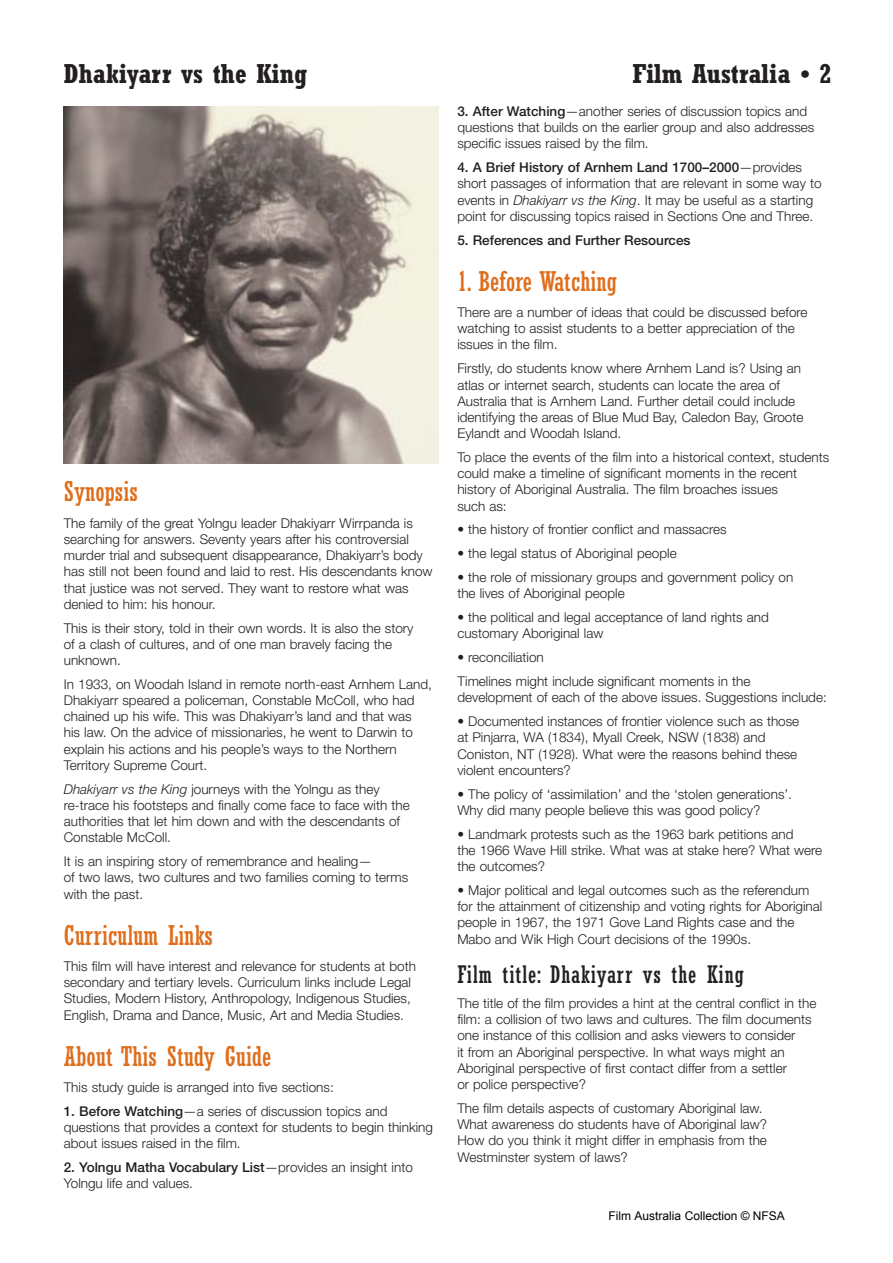
<style>
.page{position:relative;width:893px;height:1263px;background:#fff}
.page>*{position:absolute;margin:0;border:0;box-sizing:border-box;transform-origin:0 0}
.t1{font:condensed 27px "Rockwell";color:#df6e1c}
.t2{font:700 condensed 27px "Rockwell";color:#231f1f}
.t3{font:condensed 24px "Rockwell";letter-spacing:.035em;color:#231f1f}
.t4{font:300 13.5px/16.2px "Helvetica Neue";color:#231f1f}
.t5{font:500 13.5px "Helvetica Neue";color:#231f1f}
.t6{font:12px "Arial";color:#000}
.s1{font-style:italic}
.s2{font-weight:500}
</style>
<div class="page">
<img style="left:64px;top:106px;width:374px;height:357px">
<h1 class="t2" style="left:64px;top:64px;width:245px">Dhakiyarr vs the King</h1>
<h1 class="t2" style="left:632px;top:64px;width:200px">Film Australia • 2</h1>
<h1 class="t1" style="left:64px;top:481px;width:75px">Synopsis</h1>
<p class="t4" style="left:64px;top:516px;width:370px">The family of the great Yolngu leader Dhakiyarr Wirrpanda is searching for answers. Seventy years after his controversial murder trial and subsequent disappearance, Dhakiyarr’s body has still not been found and laid to rest. His descendants know that justice was not served. They want to restore what was denied to him: his honour.</p>
<p class="t4" style="left:64px;top:621px;width:351px">This is their story, told in their own words. It is also the story of a clash of cultures, and of one man bravely facing the unknown.</p>
<p class="t4" style="left:64px;top:677px;width:369px">In 1933, on Woodah Island in remote north-east Arnhem Land, Dhakiyarr speared a policeman, Constable McColl, who had chained up his wife. This was Dhakiyarr’s land and that was<br>his law. On the advice of missionaries, he went to Darwin to explain his actions and his people’s ways to the Northern Territory Supreme Court.</p>
<p class="t4" style="left:64px;top:782px;width:347px"><span class="s1">Dhakiyarr vs the King</span> journeys with the Yolngu as they re-trace his footsteps and finally come face to face with the authorities that let him down and with the descendants of Constable McColl.</p>
<p class="t4" style="left:64px;top:855px;width:346px">It is an inspiring story of remembrance and healing—<br>of two laws, two cultures and two families coming to terms with the past.</p>
<h1 class="t1" style="left:64px;top:925px;width:151px">Curriculum Links</h1>
<p class="t4" style="left:64px;top:959px;width:353px">This film will have interest and relevance for students at both secondary and tertiary levels. Curriculum links include Legal Studies, Modern History, Anthropology, Indigenous Studies, English, Drama and Dance, Music, Art and Media Studies.</p>
<h1 class="t1" style="left:64px;top:1046px;width:209px">About This Study Guide</h1>
<p class="t4" style="left:64px;top:1080px;width:271px">This study guide is arranged into five sections:</p>
<p class="t4" style="left:64px;top:1104px;width:371px"><span class="s2">1. Before Watching</span>—a series of discussion topics and questions that provides a context for students to begin thinking about issues raised in the film.</p>
<p class="t4" style="left:64px;top:1160px;width:350px"><span class="s2">2. Yolngu Matha Vocabulary List</span>—provides an insight into<br>Yolngu life and values.</p>
<p class="t4" style="left:457px;top:104px;width:358px"><span class="s2">3. After Watching</span>—another series of discussion topics and questions that builds on the earlier group and also addresses specific issues raised by the film.</p>
<p class="t4" style="left:457px;top:161px;width:366px"><span class="s2">4. A Brief History of Arnhem Land 1700–2000</span>—provides short passages of information that are relevant in some way to events in <span class="s1">Dhakiyarr vs the King</span>. It may be useful as a starting point for discussing topics raised in Sections One and Three.</p>
<p class="t5" style="left:457px;top:235px;width:235px">5. References and Further Resources</p>
<h1 class="t1" style="left:457px;top:271px;width:161px">1. Before Watching</h1>
<p class="t4" style="left:457px;top:305px;width:352px">There are a number of ideas that could be discussed before watching to assist students to a better appreciation of the issues in the film.</p>
<p class="t4" style="left:457px;top:362px;width:347px">Firstly, do students know where Arnhem Land is? Using an atlas or internet search, students can locate the area of Australia that is Arnhem Land. Further detail could include identifying the areas of Blue Mud Bay, Caledon Bay, Groote Eylandt and Woodah Island.</p>
<p class="t4" style="left:457px;top:450px;width:373px">To place the events of the film into a historical context, students could make a timeline of significant moments in the recent history of Aboriginal Australia. The film broaches issues<br>such as:</p>
<p class="t4" style="left:457px;top:523px;width:271px">• the history of frontier conflict and massacres</p>
<p class="t4" style="left:457px;top:547px;width:221px">• the legal status of Aboriginal people</p>
<p class="t4" style="left:457px;top:570px;width:337px">• the role of missionary groups and government policy on the lives of Aboriginal people</p>
<p class="t4" style="left:457px;top:611px;width:313px">• the political and legal acceptance of land rights and customary Aboriginal law</p>
<p class="t4" style="left:457px;top:647px;width:294px;line-height:23.9px">• reconciliation<br>Timelines might include significant moments in the</p>
<p class="t4" style="left:457px;top:691px;width:371px">development of each of the above issues. Suggestions include:</p>
<p class="t4" style="left:457px;top:715px;width:343px">• Documented instances of frontier violence such as those at Pinjarra, WA (1834), Myall Creek, NSW (1838) and Coniston, NT (1928). What were the reasons behind these violent encounters?</p>
<p class="t4" style="left:457px;top:787px;width:336px">• The policy of ‘assimilation’ and the ‘stolen generations’.<br>Why did many people believe this was good policy?</p>
<p class="t4" style="left:457px;top:827px;width:366px">• Landmark protests such as the 1963 bark petitions and<br>the 1966 Wave Hill strike. What was at stake here? What were the outcomes?</p>
<p class="t4" style="left:457px;top:883px;width:366px">• Major political and legal outcomes such as the referendum for the attainment of citizenship and voting rights for Aboriginal people in 1967, the 1971 Gove Land Rights case and the Mabo and Wik High Court decisions of the 1990s.</p>
<h2 class="t3" style="left:457px;top:965px;width:288px">Film title: Dhakiyarr vs the King</h2>
<p class="t4" style="left:457px;top:996px;width:361px">The title of the film provides a hint at the central conflict in the film: a collision of two laws and cultures. The film documents one instance of this collision and asks viewers to consider<br>it from an Aboriginal perspective. In what ways might an Aboriginal perspective of first contact differ from a settler<br>or police perspective?</p>
<p class="t4" style="left:457px;top:1101px;width:311px">The film details aspects of customary Aboriginal law.<br>What awareness do students have of Aboriginal law?<br>How do you think it might differ in emphasis from the Westminster system of laws?</p>
<p class="t6" style="left:608px;top:1208px;width:178px">Film Australia Collection © NFSA</p>
</div>
